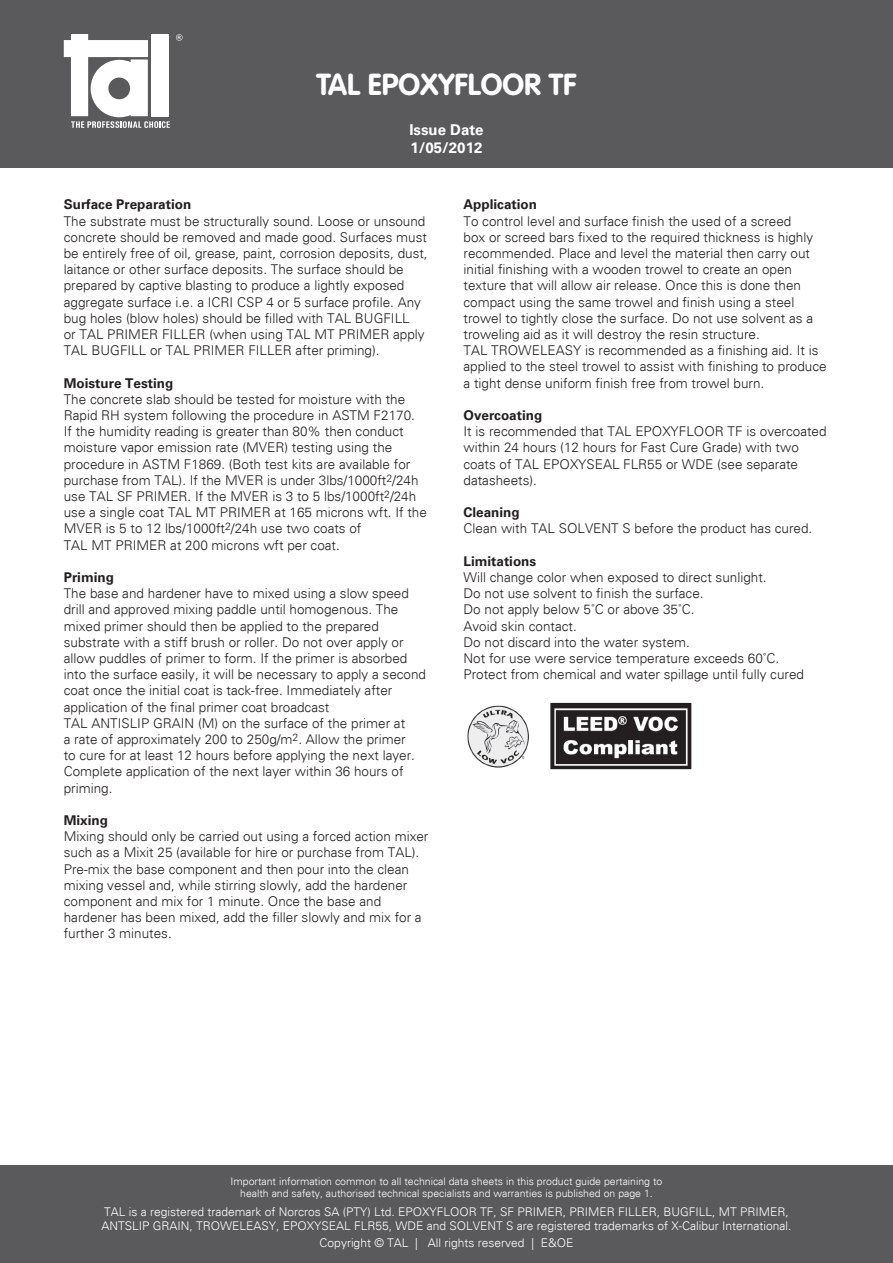
<style>
.page{position:relative;width:893px;height:1263px;background:#fff}
.page>*{position:absolute;margin:0;border:0;box-sizing:border-box;transform-origin:0 0}
.t1{font:700 30px "VAG Rounded";color:#fff}
.t2{font:700 15px/18px "Univers";color:#fff}
.t3{font:italic 300 13.5px/16.2px "Univers";color:#231f20}
.t4{font:italic 300 12px/14.4px "Univers";color:#fff}
.t5{font:italic 300 10.5px/12.6px "Univers";color:#fff;text-align:center}
.s1{font-weight:700;font-style:normal}
</style>
<div class="page">
<div style="left:0;top:1165px;width:893px;height:98px;background:#5a5a5d"></div>
<div style="left:0;top:0;width:893px;height:168px;background:#5a5a5d"></div>
<svg style="left:64px;top:34px;width:106px;height:94px"></svg>
<svg style="left:176px;top:34px;width:7px;height:7px"></svg>
<img style="left:467px;top:702px;width:225px;height:68px">
<p class="t1" style="left:317px;top:72px;width:261px">TAL EPOXYFLOOR TF</p>
<p class="t2" style="left:409px;top:122px;width:76px">Issue Date<br>1/05/2012</p>
<p class="t3" style="left:64px;top:197px;width:365px"><span class="s1">Surface Preparation<br></span>The substrate must be structurally sound. Loose or unsound concrete should be removed and made good. Surfaces must be entirely free of oil, grease, paint, corrosion deposits, dust, laitance or other surface deposits. The surface should be prepared by captive blasting to produce a lightly exposed aggregate surface i.e. a ICRI CSP 4 or 5 surface profile. Any bug holes (blow holes) should be filled with TAL BUGFILL<br>or TAL PRIMER FILLER (when using TAL MT PRIMER apply TAL BUGFILL or TAL PRIMER FILLER after priming).</p>
<p class="t3" style="left:64px;top:375px;width:365px"><span class="s1">Moisture Testing<br></span>The concrete slab should be tested for moisture with the Rapid RH system following the procedure in ASTM F2170.<br>If the humidity reading is greater than 80% then conduct moisture vapor emission rate (MVER) testing using the procedure in ASTM F1869. (Both test kits are available for purchase from TAL). If the MVER is under 3lbs/1000ft<sup>2</sup>/24h use TAL SF PRIMER. If the MVER is 3 to 5 lbs/1000ft<sup>2</sup>/24h use a single coat TAL MT PRIMER at 165 microns wft. If the MVER is 5 to 12 lbs/1000ft<sup>2</sup>/24h use two coats of<br>TAL MT PRIMER at 200 microns wft per coat.</p>
<p class="t3" style="left:64px;top:570px;width:364px"><span class="s1">Priming<br></span>The base and hardener have to mixed using a slow speed drill and approved mixing paddle until homogenous. The mixed primer should then be applied to the prepared substrate with a stiff brush or roller. Do not over apply or allow puddles of primer to form. If the primer is absorbed into the surface easily, it will be necessary to apply a second coat once the initial coat is tack-free. Immediately after application of the final primer coat broadcast<br>TAL ANTISLIP GRAIN (M) on the surface of the primer at<br>a rate of approximately 200 to 250g/m<sup>2</sup>. Allow the primer<br>to cure for at least 12 hours before applying the next layer.<br>Complete application of the next layer within 36 hours of priming.</p>
<p class="t3" style="left:64px;top:813px;width:366px"><span class="s1">Mixing<br></span>Mixing should only be carried out using a forced action mixer such as a Mixit 25 (available for hire or purchase from TAL).<br>Pre-mix the base component and then pour into the clean mixing vessel and, while stirring slowly, add the hardener component and mix for 1 minute. Once the base and hardener has been mixed, add the filler slowly and mix for a further 3 minutes.</p>
<p class="t3" style="left:463px;top:197px;width:365px"><span class="s1">Application<br></span>To control level and surface finish the used of a screed<br>box or screed bars fixed to the required thickness is highly recommended. Place and level the material then carry out initial finishing with a wooden trowel to create an open texture that will allow air release. Once this is done then compact using the same trowel and finish using a steel trowel to tightly close the surface. Do not use solvent as a troweling aid as it will destroy the resin structure.<br>TAL TROWELEASY is recommended as a finishing aid. It is applied to the steel trowel to assist with finishing to produce a tight dense uniform finish free from trowel burn.</p>
<p class="t3" style="left:463px;top:408px;width:365px"><span class="s1">Overcoating<br></span>It is recommended that TAL EPOXYFLOOR TF is overcoated within 24 hours (12 hours for Fast Cure Grade) with two coats of TAL EPOXYSEAL FLR55 or WDE (see separate datasheets).</p>
<p class="t3" style="left:463px;top:505px;width:350px"><span class="s1">Cleaning<br></span>Clean with TAL SOLVENT S before the product has cured.</p>
<p class="t3" style="left:463px;top:554px;width:342px"><span class="s1">Limitations<br></span>Will change color when exposed to direct sunlight.<br>Do not use solvent to finish the surface.<br>Do not apply below 5˚C or above 35˚C.<br>Avoid skin contact.<br>Do not discard into the water system.<br>Not for use were service temperature exceeds 60˚C.<br>Protect from chemical and water spillage until fully cured</p>
<p class="t5" style="left:231px;top:1175px;width:433px">Important information common to all technical data sheets in this product guide pertaining to health and safety, authorised technical specialists and warranties is published on page 1.</p>
<p class="t4" style="left:101px;top:1205px;width:692px">TAL is a registered trademark of Norcros SA (PTY) Ltd. EPOXYFLOOR TF, SF PRIMER, PRIMER FILLER, BUGFILL, MT PRIMER,<br>ANTSLIP GRAIN, TROWELEASY, EPOXYSEAL FLR55, WDE and SOLVENT S are registered trademarks of X-Calibur International.</p>
<p class="t4" style="left:320px;top:1236px;width:255px">Copyright © TAL | All rights reserved | E&amp;OE</p>
</div>
